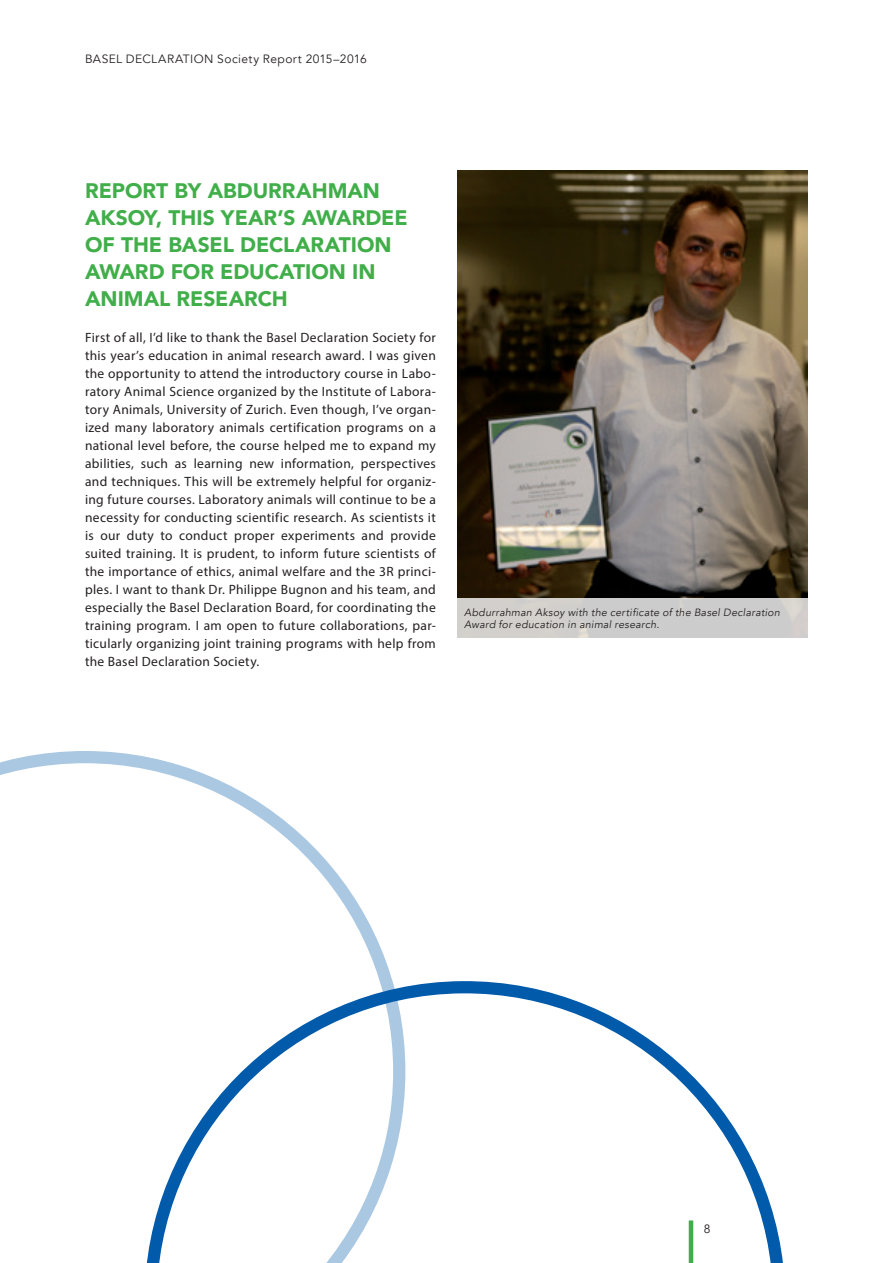
<style>
.page{position:relative;width:893px;height:1263px;background:#fff}
.page>*{position:absolute;margin:0;border:0;box-sizing:border-box;transform-origin:0 0}
.t1{font:900 21px/27px "Avenir";color:#40ae49}
.t2{font:13.5px/18px "Myriad Pro";letter-spacing:.025em;color:#231f20;text-align:justify}
.t3{font:12px "Avenir";letter-spacing:.03em;color:#231f20}
.t4{font:italic 10.5px/12.6px "Avenir";letter-spacing:.03em;color:#231f20}
</style>
<div class="page">
<img style="left:457px;top:170px;width:351px;height:428px">
<div style="left:457px;top:598px;width:351px;height:41px;background:#ccc"></div>
<svg style="left:146px;top:973px;width:637px;height:290px"></svg>
<p class="t3" style="left:85px;top:52px;width:283px">BASEL DECLARATION Society Report 2015–2016</p>
<h1 class="t1" style="left:85px;top:177px;width:324px">REPORT BY ABDURRAHMAN<br>AKSOY, THIS YEAR’S AWARDEE<br>OF THE BASEL DECLARATION<br>AWARD FOR EDUCATION IN<br>ANIMAL RESEARCH</h1>
<p class="t2" style="left:85px;top:328px;width:352px">First of all, I’d like to thank the Basel Declaration Society for this year’s education in animal research award. I was given the opportunity to attend the introductory course in Labo&shy;ratory Animal Science organized by the Institute of Labora&shy;tory Animals, University of Zurich. Even though, I’ve organ&shy;ized many laboratory animals certification programs on a national level before, the course helped me to expand my abilities, such as learning new information, perspectives and techniques. This will be extremely helpful for organiz&shy;ing future courses. Laboratory animals will continue to be a necessity for conducting scientific research. As scientists it is our duty to conduct proper experiments and provide suited training. It is prudent, to inform future scientists of the importance of ethics, animal welfare and the 3R princi&shy;ples. I want to thank Dr. Philippe Bugnon and his team, and especially the Basel Declaration Board, for coordinating the training program. I am open to future collaborations, par&shy;ticularly organizing joint training programs with help from the Basel Declaration Society.</p>
<p class="t4" style="left:464px;top:606px;width:317px">Abdurrahman Aksoy with the certificate of the Basel Declaration<br>Award for education in animal research.</p>
<p class="t3" style="left:704px;top:1222px;width:8px">8</p>
</div>
